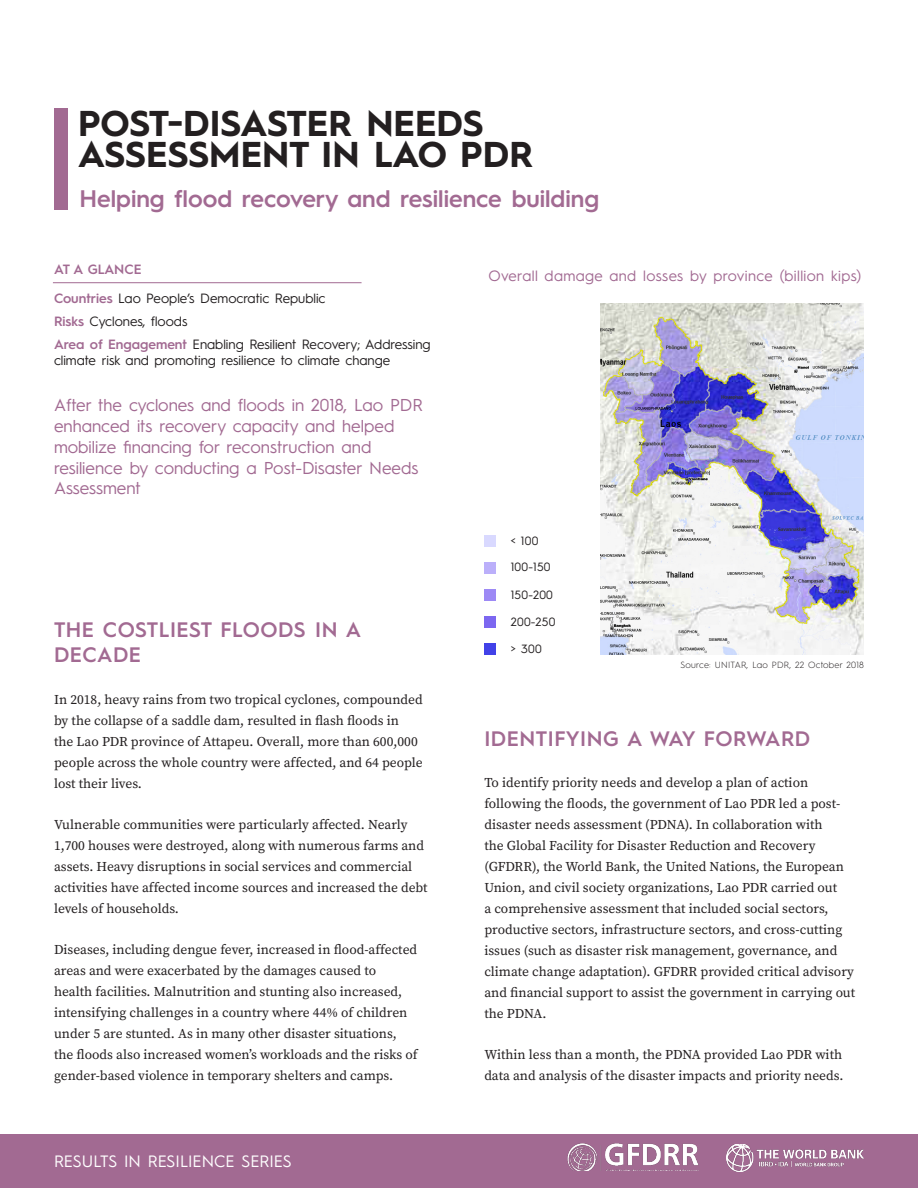
<style>
.page{position:relative;width:918px;height:1188px;background:#fff}
.page>*{position:absolute;margin:0;border:0;box-sizing:border-box;transform-origin:0 0}
.t1{font:700 36px/31.5px "Hurme Geometric Sans 1";color:#231f20}
.t2{font:600 24px "Hurme Geometric Sans 1";color:#a26a92}
.t3{font:600 21px/25.2px "Hurme Geometric Sans 1";letter-spacing:.025em;color:#a26a92}
.t4{font:17.25px/20.7px "Hurme Geometric Sans 1";color:#a26a92}
.t5{font:16.5px "Hurme Geometric Sans 1";color:#fff}
.t6{font:15px "Hurme Geometric Sans 1";letter-spacing:.025em;color:#a26a92}
.t7{font:13.5px/21px "Source Serif Pro";color:#231f20}
.t8{font:13.5px/16.2px "Hurme Geometric Sans 1";color:#231f20}
.t9{font:600 13.5px "Hurme Geometric Sans 1";color:#a26a92}
.t10{font:12px "Hurme Geometric Sans 1";letter-spacing:.025em;color:#231f20}
.t11{font:300 9px "Hurme Geometric Sans 1";letter-spacing:.025em;color:#231f20}
.s1{font-weight:600;color:#a26a92}
</style>
<div class="page">
<div style="left:54px;top:108px;width:14px;height:101px;background:#a26a92"></div>
<div style="left:0;top:1134px;width:918px;height:54px;background:#a26a92"></div>
<hr style="left:53px;top:282px;width:309px;height:1px;background:#a26a92">
<img style="left:601px;top:303px;width:263px;height:352px">
<img style="left:726px;top:1144px;width:138px;height:27px">
<img style="left:567px;top:1144px;width:132px;height:27px">
<div style="left:484px;top:643px;width:12px;height:12px;background:#4141e8"></div>
<div style="left:484px;top:616px;width:12px;height:12px;background:#7c67f0"></div>
<div style="left:484px;top:589px;width:12px;height:12px;background:#9d89f5"></div>
<div style="left:484px;top:562px;width:12px;height:12px;background:#bbaffa"></div>
<div style="left:484px;top:535px;width:12px;height:12px;background:#d9d9ff"></div>
<p class="t1" style="left:78px;top:105px;width:456px">POST-DISASTER NEEDS<br>ASSESSMENT IN LAO PDR</p>
<p class="t2" style="left:80px;top:182px;width:521px">Helping flood recovery and resilience building</p>
<p class="t9" style="left:54px;top:259px;width:89px">AT A GLANCE</p>
<p class="t8" style="left:54px;top:290px;width:273px"><span class="s1">Countries</span> Lao People’s Democratic Republic</p>
<p class="t8" style="left:54px;top:313px;width:135px"><span class="s1">Risks</span> Cyclones, floods</p>
<p class="t8" style="left:54px;top:335px;width:378px"><span class="s1">Area of Engagement</span> Enabling Resilient Recovery; Addressing climate risk and promoting resilience to climate change</p>
<p class="t4" style="left:54px;top:394px;width:370px">After the cyclones and floods in 2018, Lao PDR enhanced its recovery capacity and helped mobilize financing for reconstruction and resilience by conducting a Post-Disaster Needs Assessment</p>
<p class="t3" style="left:54px;top:616px;width:309px">THE COSTLIEST FLOODS IN A<br>DECADE</p>
<p class="t7" style="left:54px;top:689px;width:370px">In 2018, heavy rains from two tropical cyclones, compounded by the collapse of a saddle dam, resulted in flash floods in<br>the Lao PDR province of Attapeu. Overall, more than 600,000 people across the whole country were affected, and 64 people lost their lives.</p>
<p class="t7" style="left:54px;top:814px;width:375px">Vulnerable communities were particularly affected. Nearly 1,700 houses were destroyed, along with numerous farms and assets. Heavy disruptions in social services and commercial activities have affected income sources and increased the debt levels of households.</p>
<p class="t7" style="left:54px;top:940px;width:365px">Diseases, including dengue fever, increased in flood-affected areas and were exacerbated by the damages caused to health facilities. Malnutrition and stunting also increased, intensifying challenges in a country where 44% of children under 5 are stunted. As in many other disaster situations, the floods also increased women’s workloads and the risks of gender-based violence in temporary shelters and camps.</p>
<p class="t5" style="left:54px;top:1150px;width:239px">RESULTS IN RESILIENCE SERIES</p>
<p class="t6" style="left:489px;top:266px;width:374px">Overall damage and losses by province (billion kips)</p>
<p class="t10" style="left:511px;top:533px;width:29px">&lt; 100</p>
<p class="t10" style="left:511px;top:558px;width:41px">100-150</p>
<p class="t10" style="left:511px;top:587px;width:44px">150-200</p>
<p class="t10" style="left:511px;top:614px;width:46px">200-250</p>
<p class="t10" style="left:511px;top:641px;width:32px">&gt; 300</p>
<p class="t11" style="left:681px;top:659px;width:185px">Source: UNITAR, Lao PDR, 22 October 2018</p>
<p class="t3" style="left:484px;top:724px;width:327px">IDENTIFYING A WAY FORWARD</p>
<p class="t7" style="left:484px;top:772px;width:372px">To identify priority needs and develop a plan of action following the floods, the government of Lao PDR led a post&shy;disaster needs assessment (PDNA). In collaboration with<br>the Global Facility for Disaster Reduction and Recovery (GFDRR), the World Bank, the United Nations, the European Union, and civil society organizations, Lao PDR carried out<br>a comprehensive assessment that included social sectors, productive sectors, infrastructure sectors, and cross-cutting issues (such as disaster risk management, governance, and climate change adaptation). GFDRR provided critical advisory and financial support to assist the government in carrying out the PDNA.</p>
<p class="t7" style="left:484px;top:1045px;width:361px">Within less than a month, the PDNA provided Lao PDR with data and analysis of the disaster impacts and priority needs.</p>
</div>
